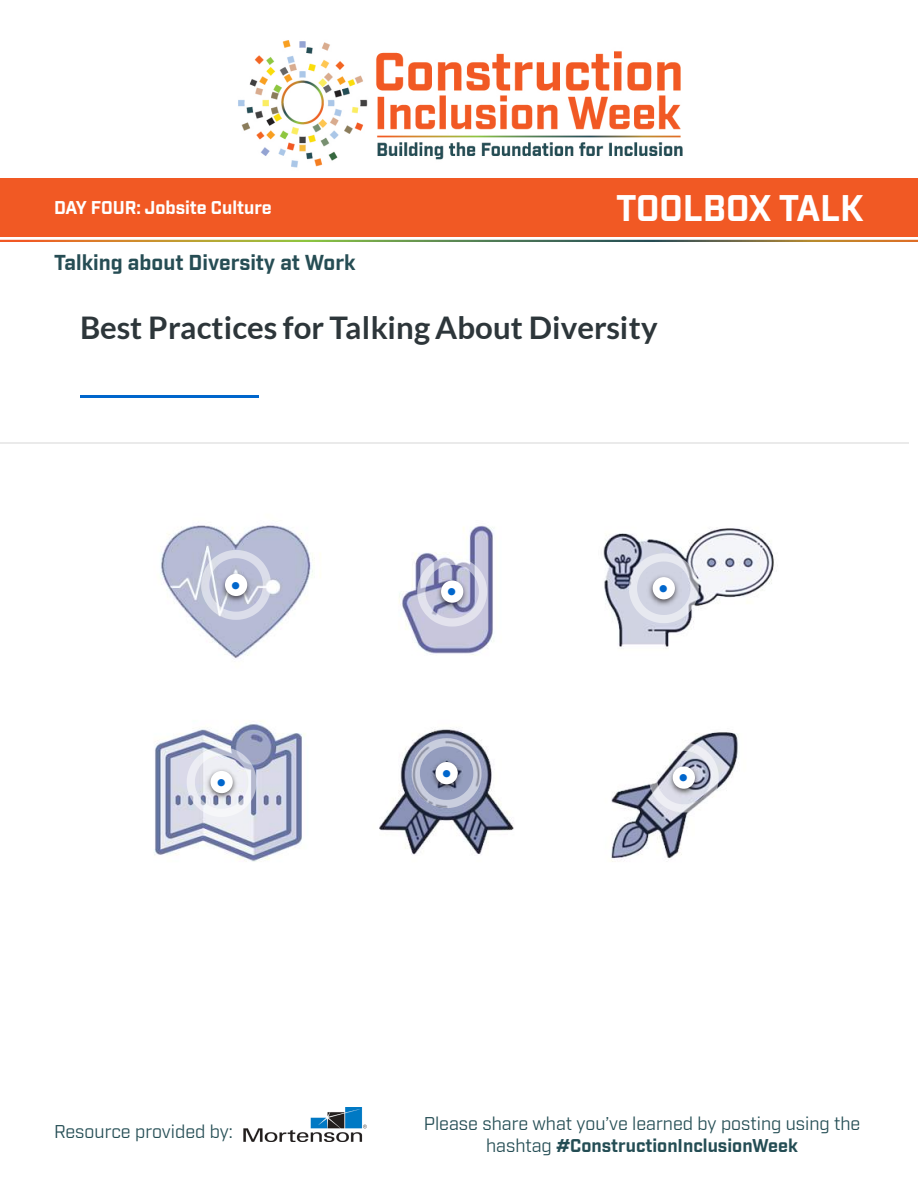
<style>
.page{position:relative;width:918px;height:1188px;background:#fff}
.page>*{position:absolute;margin:0;border:0;box-sizing:border-box;transform-origin:0 0}
.t1{font:700 36px "Industry";color:#fff}
.t2{font:700 31.2px "Lato";color:#2d363a}
.t3{font:700 21px "Industry";color:#264d54}
.t4{font:18px/21.6px "Industry";color:#244d54;text-align:center}
.t5{font:700 18px "Industry";color:#fff}
.s1{font-weight:700}
</style>
<div class="page">
<div style="left:0;top:179px;width:918px;height:58px;background:#f15924"></div>
<img style="left:238px;top:40px;width:445px;height:128px">
<img style="left:243px;top:1107px;width:124px;height:34px">
<hr style="left:0;top:442px;width:909px;height:1px;background:#eaeaea">
<hr style="left:80px;top:396px;width:178px;height:2px;background:#06c">
<img style="left:154px;top:525px;width:620px;height:337px">
<svg style="left:196px;top:545px;width:80px;height:80px"></svg>
<svg style="left:412px;top:551px;width:80px;height:81px"></svg>
<svg style="left:623px;top:548px;width:81px;height:81px"></svg>
<svg style="left:181px;top:742px;width:81px;height:80px"></svg>
<svg style="left:406px;top:733px;width:81px;height:80px"></svg>
<svg style="left:644px;top:737px;width:80px;height:81px"></svg>
<p class="t5" style="left:54px;top:196px;width:219px">DAY FOUR: Jobsite Culture</p>
<h1 class="t1" style="left:616px;top:186px;width:249px">TOOLBOX TALK</h1>
<p class="t3" style="left:54px;top:250px;width:303px">Talking about Diversity at Work</p>
<p class="t2" style="left:80px;top:310px;width:579px">Best Practices for Talking About Diversity</p>
<p class="t4" style="left:54px;top:1121px;width:181px">Resource provided by:</p>
<p class="t4" style="left:424px;top:1113px;width:438px">Please share what you’ve learned by posting using the hashtag <span class="s1">#ConstructionInclusionWeek</span></p>
</div>
